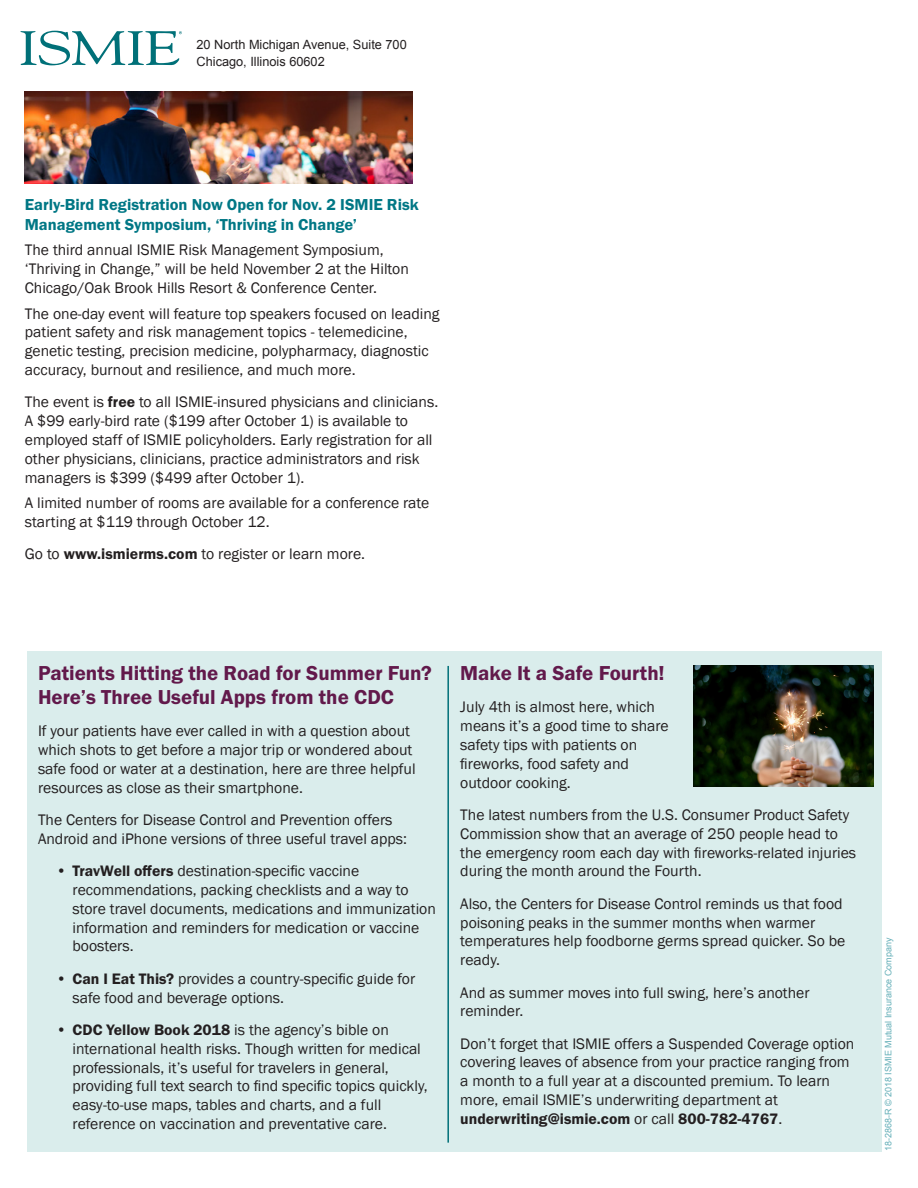
<style>
.page{position:relative;width:918px;height:1188px;background:#fff}
.page>*{position:absolute;margin:0;border:0;box-sizing:border-box;transform-origin:0 0}
.t1{font:20.85px/23.9px "Franklin Gothic URW Dem";color:#62194b}
.t2{font:16.5px/19.8px "Franklin Gothic URW Dem";color:#007785}
.t3{font:15.75px/18.9px "Franklin Gothic";color:#231f20}
.t4{font:12.75px "Arial";color:#231f20}
.t5{font:9px "Arial";color:#64afb8}
.s1{font-family:"Franklin Gothic URW Dem"}
</style>
<div class="page">
<div style="left:27px;top:651px;width:854px;height:501px;background:#daedec"></div>
<svg style="left:21px;top:31px;width:161px;height:34px"></svg>
<img style="left:25px;top:91px;width:388px;height:93px">
<img style="left:693px;top:666px;width:180px;height:120px">
<hr style="left:447px;top:666px;width:2px;height:477px;background:#007078">
<p class="t4" style="left:197px;top:36px;width:212px">20 North Michigan Avenue, Suite 700</p>
<p class="t4" style="left:197px;top:53px;width:130px">Chicago, Illinois 60602</p>
<p class="t2" style="left:25px;top:194px;width:395px">Early-Bird Registration Now Open for Nov. 2 ISMIE Risk<br>Management Symposium, ‘Thriving in Change’</p>
<p class="t3" style="left:25px;top:241px;width:386px">The third annual ISMIE Risk Management Symposium, ‘Thriving in Change,” will be held November 2 at the Hilton<br>Chicago/Oak Brook Hills Resort &amp; Conference Center.</p>
<p class="t3" style="left:25px;top:304px;width:416px">The one-day event will feature top speakers focused on leading patient safety and risk management topics - telemedicine, genetic testing, precision medicine, polypharmacy, diagnostic accuracy, burnout and resilience, and much more.</p>
<p class="t3" style="left:25px;top:393px;width:415px">The event is <span class="s1">free</span> to all ISMIE-insured physicians and clinicians.<br>A $99 early-bird rate ($199 after October 1) is available to employed staff of ISMIE policyholders. Early registration for all other physicians, clinicians, practice administrators and risk managers is $399 ($499 after October 1).</p>
<p class="t3" style="left:25px;top:494px;width:406px">A limited number of rooms are available for a conference rate starting at $119 through October 12.</p>
<p class="t3" style="left:25px;top:545px;width:342px">Go to <span class="s1">www.ismierms.com</span> to register or learn more.</p>
<p class="t1" style="left:38px;top:661px;width:395px">Patients Hitting the Road for Summer Fun?<br>Here’s Three Useful Apps from the CDC</p>
<p class="t3" style="left:38px;top:722px;width:379px">If your patients have ever called in with a question about which shots to get before a major trip or wondered about safe food or water at a destination, here are three helpful resources as close as their smartphone.</p>
<p class="t3" style="left:38px;top:811px;width:371px">The Centers for Disease Control and Prevention offers<br>Android and iPhone versions of three useful travel apps:</p>
<p class="t3" style="left:73px;top:862px;width:365px;text-indent:-17px">• <span class="s1">TravWell offers</span> destination-specific vaccine recommendations, packing checklists and a way to store travel documents, medications and immunization information and reminders for medication or vaccine boosters.</p>
<p class="t3" style="left:73px;top:969px;width:344px;text-indent:-17px">• <span class="s1">Can I Eat This?</span> provides a country-specific guide for safe food and beverage options.</p>
<p class="t3" style="left:73px;top:1021px;width:357px;text-indent:-17px">• <span class="s1">CDC Yellow Book 2018</span> is the agency’s bible on international health risks. Though written for medical professionals, it’s useful for travelers in general, providing full text search to find specific topics quickly, easy-to-use maps, tables and charts, and a full reference on vaccination and preventative care.</p>
<p class="t1" style="left:460px;top:661px;width:206px">Make It a Safe Fourth!</p>
<p class="t3" style="left:460px;top:698px;width:210px">July 4th is almost here, which means it’s a good time to share safety tips with patients on fireworks, food safety and outdoor cooking.</p>
<p class="t3" style="left:460px;top:806px;width:397px">The latest numbers from the U.S. Consumer Product Safety Commission show that an average of 250 people head to the emergency room each day with fireworks-related injuries during the month around the Fourth.</p>
<p class="t3" style="left:460px;top:894px;width:387px">Also, the Centers for Disease Control reminds us that food poisoning peaks in the summer months when warmer temperatures help foodborne germs spread quicker. So be ready.</p>
<p class="t3" style="left:460px;top:983px;width:351px">And as summer moves into full swing, here’s another reminder.</p>
<p class="t3" style="left:460px;top:1034px;width:396px">Don’t forget that ISMIE offers a Suspended Coverage option covering leaves of absence from your practice ranging from a month to a full year at a discounted premium. To learn more, email ISMIE’s underwriting department at <span class="s1">underwriting@ismie.com</span> or call <span class="s1">800-782-4767</span>.</p>
<p class="t5" style="left:883px;top:1151px;width:215px;rotate:-90deg">18-2868-R © 2018 ISMIE Mutual Insurance Company</p>
</div>
